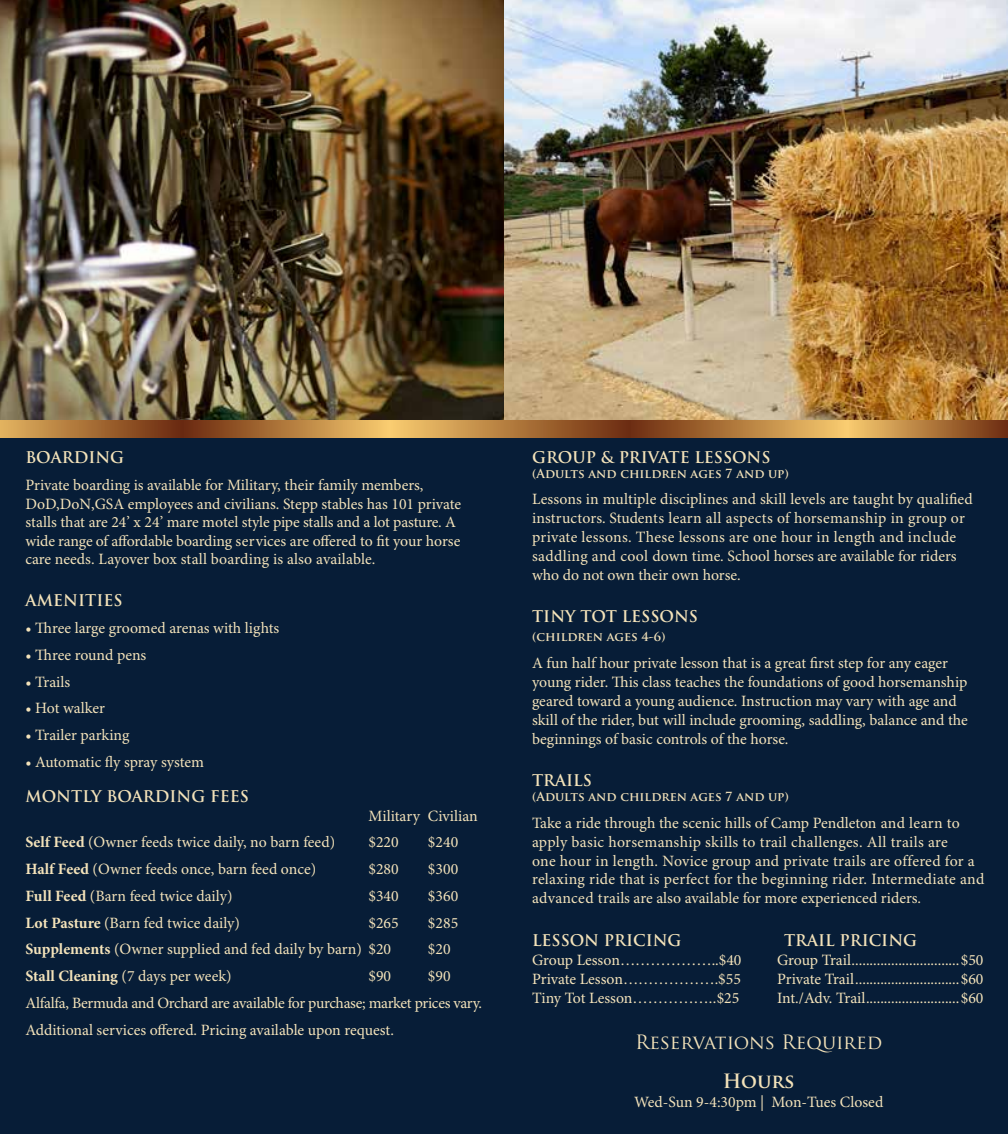
<style>
.page{position:relative;width:1008px;height:1134px;background:#fff}
.page>*{position:absolute;margin:0;border:0;box-sizing:border-box;transform-origin:0 0}
.t1{font:19.25px "Trajan Pro";color:#f4e3ba}
.t2{font:700 19.25px "Trajan Pro";letter-spacing:-.01em;color:#f4e3ba}
.t3{font:15.75px/18.9px "Minion Pro";color:#f4e3ba}
.t4{font:700 15.75px "Trajan Pro";color:#f4e3ba}
.t5{font:700 12.25px "Trajan Pro";color:#f4e3ba}
.s1{font-weight:700}
</style>
<div class="page">
<img style="left:0;top:0;width:504px;height:420px">
<img style="left:504px;top:0;width:504px;height:420px">
<div style="left:0;top:421px;width:1008px;height:713px;background:#071d37"></div>
<svg style="left:0;top:420px;width:1008px;height:17px;background:#b0783d"></svg>
<p class="t4" style="left:25px;top:447px;width:100px">BOARDING</p>
<p class="t3" style="left:25px;top:476px;width:437px">Private boarding is available for Military, their family members, DoD,DoN,GSA employees and civilians. Stepp stables has 101 private stalls that are 24’ x 24’ mare motel style pipe stalls and a lot pasture. A wide range of affordable boarding services are offered to fit your horse care needs. Layover box stall boarding is also available.</p>
<p class="t4" style="left:25px;top:591px;width:99px">AMENITIES</p>
<p class="t3" style="left:25px;top:619px;width:255px">• Three large groomed arenas with lights</p>
<p class="t3" style="left:25px;top:646px;width:122px">• Three round pens</p>
<p class="t3" style="left:25px;top:673px;width:46px">• Trails</p>
<p class="t3" style="left:25px;top:700px;width:81px">• Hot walker</p>
<p class="t3" style="left:25px;top:726px;width:105px">• Trailer parking</p>
<p class="t3" style="left:25px;top:753px;width:180px">• Automatic fly spray system</p>
<p class="t4" style="left:25px;top:786px;width:225px">MONTLY BOARDING FEES</p>
<p class="t3" style="left:368px;top:807px;width:111px">Military Civilian</p>
<p class="t3" style="left:25px;top:834px;width:311px"><span class="s1">Self Feed</span> (Owner feeds twice daily, no barn feed)</p>
<p class="t3" style="left:368px;top:834px;width:32px">$220</p>
<p class="t3" style="left:428px;top:834px;width:32px">$240</p>
<p class="t3" style="left:25px;top:860px;width:292px"><span class="s1">Half Feed</span> (Owner feeds once, barn feed once)</p>
<p class="t3" style="left:368px;top:860px;width:32px">$280</p>
<p class="t3" style="left:428px;top:860px;width:32px">$300</p>
<p class="t3" style="left:25px;top:887px;width:209px"><span class="s1">Full Feed</span> (Barn feed twice daily)</p>
<p class="t3" style="left:368px;top:887px;width:32px">$340</p>
<p class="t3" style="left:428px;top:887px;width:32px">$360</p>
<p class="t3" style="left:25px;top:914px;width:216px"><span class="s1">Lot Pasture</span> (Barn fed twice daily)</p>
<p class="t3" style="left:368px;top:914px;width:32px">$265</p>
<p class="t3" style="left:428px;top:914px;width:32px">$285</p>
<p class="t3" style="left:25px;top:941px;width:367px"><span class="s1">Supplements</span> (Owner supplied and fed daily by barn) $20</p>
<p class="t3" style="left:428px;top:941px;width:24px">$20</p>
<p class="t3" style="left:25px;top:967px;width:208px"><span class="s1">Stall Cleaning</span> (7 days per week)</p>
<p class="t3" style="left:368px;top:967px;width:24px">$90</p>
<p class="t3" style="left:25px;top:963px;width:458px;line-height:26.8px;text-indent:403px">$90<br>Alfalfa, Bermuda and Orchard are available for purchase; market prices vary.<br>Additional services offered. Pricing available upon request.</p>
<p class="t4" style="left:532px;top:447px;width:240px">GROUP &amp; PRIVATE LESSONS</p>
<p class="t5" style="left:532px;top:466px;width:258px">(Adults and children ages 7 and up)</p>
<p class="t3" style="left:532px;top:491px;width:442px">Lessons in multiple disciplines and skill levels are taught by qualified instructors. Students learn all aspects of horsemanship in group or private lessons. These lessons are one hour in length and include saddling and cool down time. School horses are available for riders who do not own their own horse.</p>
<p class="t4" style="left:532px;top:607px;width:168px">TINY TOT LESSONS</p>
<p class="t5" style="left:532px;top:629px;width:135px">(children ages 4-6)</p>
<p class="t3" style="left:532px;top:654px;width:437px">A fun half hour private lesson that is a great first step for any eager young rider. This class teaches the foundations of good horsemanship geared toward a young audience. Instruction may vary with age and skill of the rider, but will include grooming, saddling, balance and the beginnings of basic controls of the horse.</p>
<p class="t4" style="left:532px;top:771px;width:61px">TRAILS</p>
<p class="t5" style="left:532px;top:789px;width:258px">(Adults and children ages 7 and up)</p>
<p class="t3" style="left:532px;top:814px;width:454px">Take a ride through the scenic hills of Camp Pendleton and learn to apply basic horsemanship skills to trail challenges. All trails are<br>one hour in length. Novice group and private trails are offered for a relaxing ride that is perfect for the beginning rider. Intermediate and advanced trails are also available for more experienced riders.</p>
<p class="t4" style="left:532px;top:930px;width:151px">LESSON PRICING</p>
<p class="t4" style="left:784px;top:930px;width:135px">TRAIL PRICING</p>
<p class="t3" style="left:532px;top:951px;width:211px">Group Lesson………………..$40</p>
<p class="t3" style="left:777px;top:951px;width:208px">Group Trail..............................$50</p>
<p class="t3" style="left:532px;top:970px;width:210px">Private Lesson……………….$55</p>
<p class="t3" style="left:777px;top:970px;width:208px">Private Trail.............................$60</p>
<p class="t3" style="left:532px;top:989px;width:209px">Tiny Tot Lesson……………..$25</p>
<p class="t3" style="left:777px;top:989px;width:208px">Int./Adv. Trail..........................$60</p>
<p class="t1" style="left:635px;top:1030px;width:249px">Reservations Required</p>
<p class="t2" style="left:723px;top:1069px;width:73px">Hours</p>
<p class="t3" style="left:634px;top:1093px;width:251px">Wed-Sun 9-4:30pm | Mon-Tues Closed</p>
</div>
